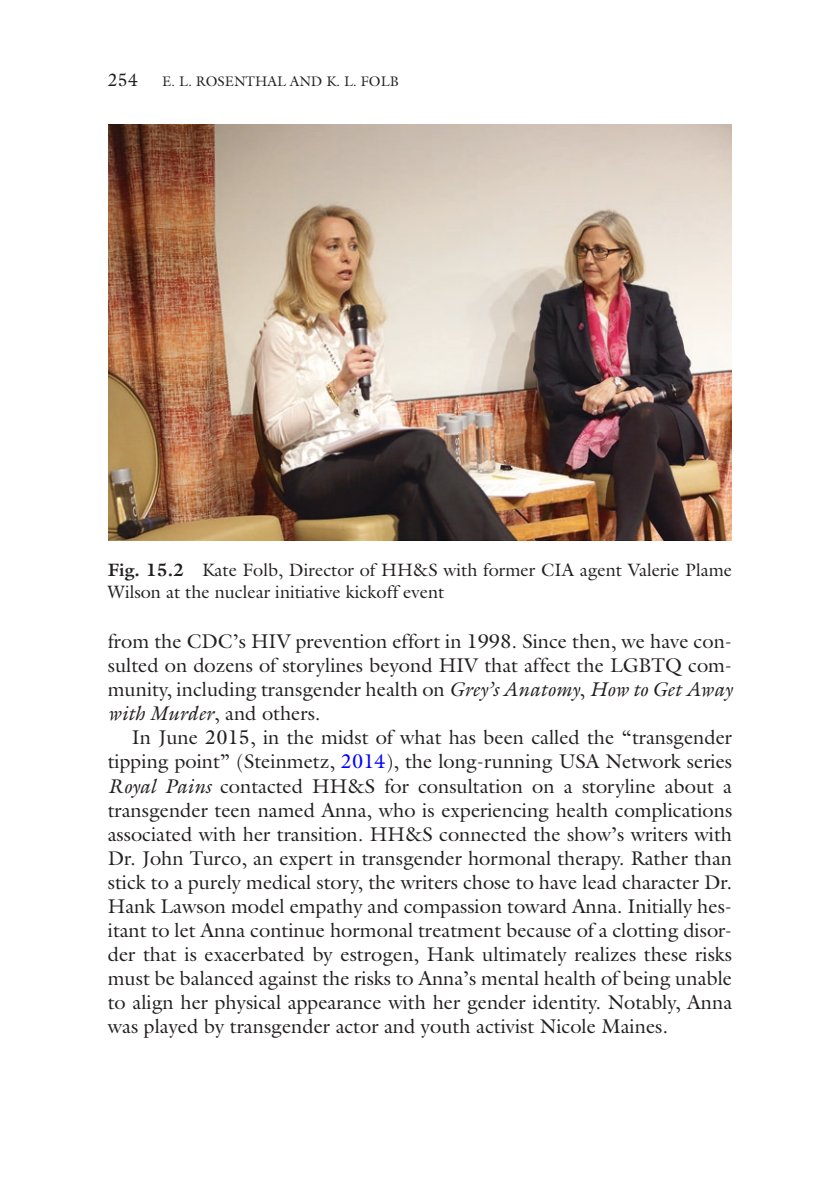
<style>
.page{position:relative;width:840px;height:1191px;background:#fff}
.page>*{position:absolute;margin:0;border:0;box-sizing:border-box;transform-origin:0 0}
.Text{font:20px/24px "Galliard Std";color:#231f20;text-align:justify}
.Text_flush{font:20px/24px "Galliard Std";color:#231f20;text-align:justify}
.t1{font:18px/22px "Galliard Std";color:#231f20}
.t2{font:14px "Galliard Std";color:#231f20}
.s1{font-weight:700}
.s2{font-style:italic}
.s3{color:#00f}
</style>
<div class="page">
<img style="left:108px;top:125px;width:623px;height:415px">
<p class="t1" style="left:108px;top:69px;width:32px">254</p>
<p class="t2" style="left:162px;top:72px;width:238px">E. L. ROSENTHAL AND K. L. FOLB</p>
<p class="t1" style="left:108px;top:558px;width:625px"><span class="s1">Fig. 15.2</span> Kate Folb, Director of HH&amp;S with former CIA agent Valerie Plame<br>Wilson at the nuclear initiative kickoff event</p>
<p class="Text_flush" style="left:108px;top:629px;width:625px">from the CDC’s HIV prevention effort in 1998. Since then, we have con&shy;sulted on dozens of storylines beyond HIV that affect the LGBTQ com&shy;munity, including transgender health on <span class="s2">Grey’s Anatomy</span>, <span class="s2">How to Get Away with Murder</span>, and others.</p>
<p class="Text" style="left:108px;top:725px;width:625px;text-indent:24px">In June 2015, in the midst of what has been called the “transgender tipping point” (Steinmetz, <span class="s3">2014</span>), the long-running USA Network series <span class="s2">Royal Pains</span> contacted HH&amp;S for consultation on a storyline about a transgender teen named Anna, who is experiencing health complications associated with her transition. HH&amp;S connected the show’s writers with Dr. John Turco, an expert in transgender hormonal therapy. Rather than stick to a purely medical story, the writers chose to have lead character Dr.<br>Hank Lawson model empathy and compassion toward Anna. Initially hes&shy;itant to let Anna continue hormonal treatment because of a clotting disor&shy;der that is exacerbated by estrogen, Hank ultimately realizes these risks must be balanced against the risks to Anna’s mental health of being unable to align her physical appearance with her gender identity. Notably, Anna was played by transgender actor and youth activist Nicole Maines.</p>
</div>
